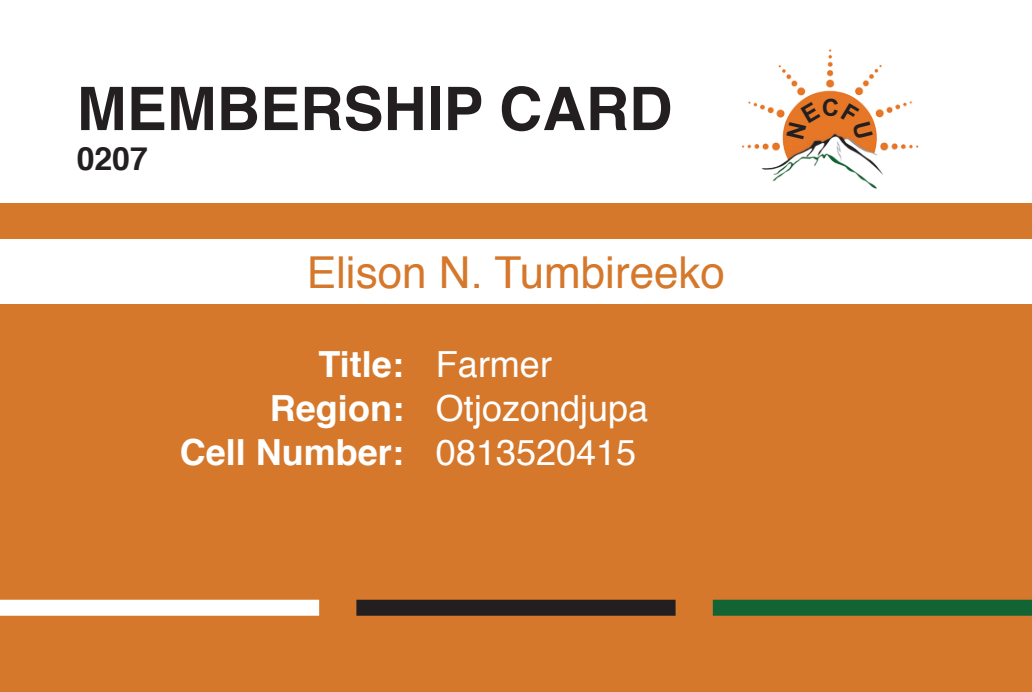
<style>
.page{position:relative;width:1032px;height:692px;background:#d5782c}
.page>*{position:absolute;margin:0;border:0;box-sizing:border-box;transform-origin:0 0}
.t1{font:700 60px "Helvetica";color:#231f20}
.t2{font:44px "Helvetica";color:#d5782c}
.t3{font:36px "Helvetica";color:#fff}
.t4{font:700 36px "Helvetica";color:#fff}
.t5{font:700 32px "Helvetica";color:#231f20}
</style>
<div class="page">
<div style="left:0;top:0;width:1032px;height:202px;background:#fff"></div>
<div style="left:0;top:239px;width:1032px;height:65px;background:#fff"></div>
<div style="left:0;top:599px;width:319px;height:16px;background:#fff"></div>
<div style="left:713px;top:599px;width:319px;height:16px;background:#136435"></div>
<div style="left:356px;top:599px;width:319px;height:16px;background:#231f20"></div>
<img style="left:741px;top:49px;width:178px;height:140px">
<svg style="left:786px;top:99px;width:87px;height:40px;background:#e68239"></svg>
<h1 class="t1" style="left:77px;top:60px;width:597px">MEMBERSHIP CARD</h1>
<p class="t5" style="left:77px;top:133px;width:73px">0207</p>
<p class="t2" style="left:307px;top:239px;width:420px">Elison N. Tumbireeko</p>
<p class="t4" style="left:319px;top:335px;width:87px">Title:</p>
<p class="t4" style="left:270px;top:379px;width:135px">Region:</p>
<p class="t4" style="left:180px;top:423px;width:226px">Cell Number:</p>
<p class="t3" style="left:436px;top:336px;width:117px">Farmer</p>
<p class="t3" style="left:436px;top:380px;width:214px">Otjozondjupa</p>
<p class="t3" style="left:436px;top:424px;width:202px">0813520415</p>
</div>
